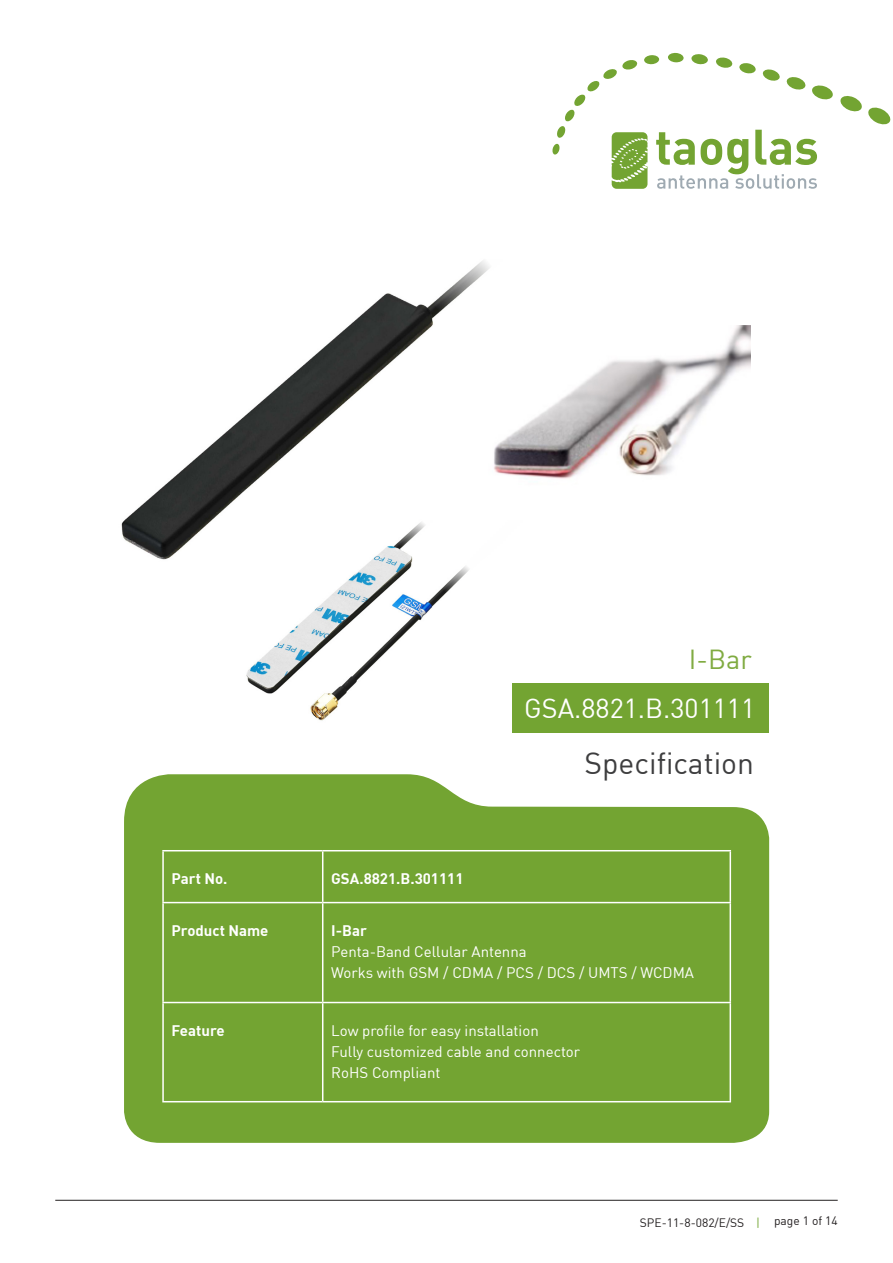
<style>
.page{position:relative;width:893px;height:1263px;background:#fff}
.page>*{position:absolute;margin:0;border:0;box-sizing:border-box;transform-origin:0 0}
.t1{font:30px "DIN";color:#3e3e3f}
.t2{font:27px "DIN";color:#fff}
.t3{font:27px "DIN";color:#80ab41}
.t4{font:15px/21px "DIN";color:#fff}
.t5{font:700 15px "DIN";color:#fff}
.t6{font:12px "DIN";color:#231f20}
.s1{color:#73a432}
</style>
<div class="page">
<hr style="left:55px;top:1200px;width:783px;height:1px;background:#231f20">
<div style="left:644px;top:55px;width:15px;height:9px;background:#73a432;border-radius:50%"></div>
<svg style="left:656px;top:54px;width:235px;height:135px"></svg>
<svg style="left:552px;top:59px;width:95px;height:130px"></svg>
<img style="left:246px;top:591px;width:202px;height:130px">
<svg style="left:124px;top:774px;width:645px;height:369px;background:#85af4c"></svg>
<div style="left:164px;top:851px;width:566px;height:250px;background:#73a432"></div>
<div style="left:323px;top:851px;width:407px;height:51px;background:#73a432"></div>
<hr style="left:162px;top:902px;width:161px;height:1px;background:#fff">
<hr style="left:323px;top:902px;width:408px;height:1px;background:#fff">
<hr style="left:162px;top:1002px;width:161px;height:1px;background:#fff">
<hr style="left:323px;top:1002px;width:408px;height:1px;background:#fff">
<hr style="left:162px;top:850px;width:161px;height:1px;background:#fff">
<hr style="left:162px;top:851px;width:2px;height:51px;background:#fff">
<hr style="left:323px;top:850px;width:408px;height:1px;background:#fff">
<hr style="left:322px;top:851px;width:1px;height:51px;background:#fff">
<hr style="left:730px;top:851px;width:1px;height:51px;background:#fff">
<hr style="left:162px;top:903px;width:2px;height:99px;background:#fff">
<hr style="left:322px;top:903px;width:1px;height:99px;background:#fff">
<hr style="left:730px;top:903px;width:1px;height:99px;background:#fff">
<hr style="left:162px;top:1003px;width:2px;height:98px;background:#fff">
<hr style="left:322px;top:1003px;width:1px;height:98px;background:#fff">
<hr style="left:730px;top:1003px;width:1px;height:98px;background:#fff">
<hr style="left:162px;top:1101px;width:161px;height:1px;background:#fff">
<hr style="left:323px;top:1101px;width:408px;height:1px;background:#fff">
<div style="left:512px;top:683px;width:257px;height:50px;background:#73a432"></div>
<img style="left:121px;top:260px;width:369px;height:331px">
<img style="left:467px;top:325px;width:284px;height:185px">
<h2 class="t3" style="left:689px;top:643px;width:64px">I-Bar</h2>
<p class="t5" style="left:172px;top:869px;width:57px">Part No.</p>
<p class="t5" style="left:331px;top:869px;width:134px">GSA.8821.B.301111</p>
<h2 class="t2" style="left:524px;top:692px;width:232px">GSA.8821.B.301111</h2>
<h1 class="t1" style="left:585px;top:744px;width:171px">Specification</h1>
<p class="t5" style="left:172px;top:921px;width:98px">Product Name</p>
<p class="t5" style="left:331px;top:921px;width:37px">I-Bar</p>
<p class="t4" style="left:331px;top:941px;width:364px">Penta-Band Cellular Antenna<br>Works with GSM / CDMA / PCS / DCS / UMTS / WCDMA</p>
<p class="t5" style="left:172px;top:1021px;width:55px">Feature</p>
<p class="t4" style="left:331px;top:1020px;width:250px">Low profile for easy installation<br>Fully customized cable and connector<br>RoHS Compliant</p>
<p class="t6" style="left:640px;top:1215px;width:199px">SPE-11-8-082/E/SS <span class="s1">|</span> page 1 of 14</p>
</div>
